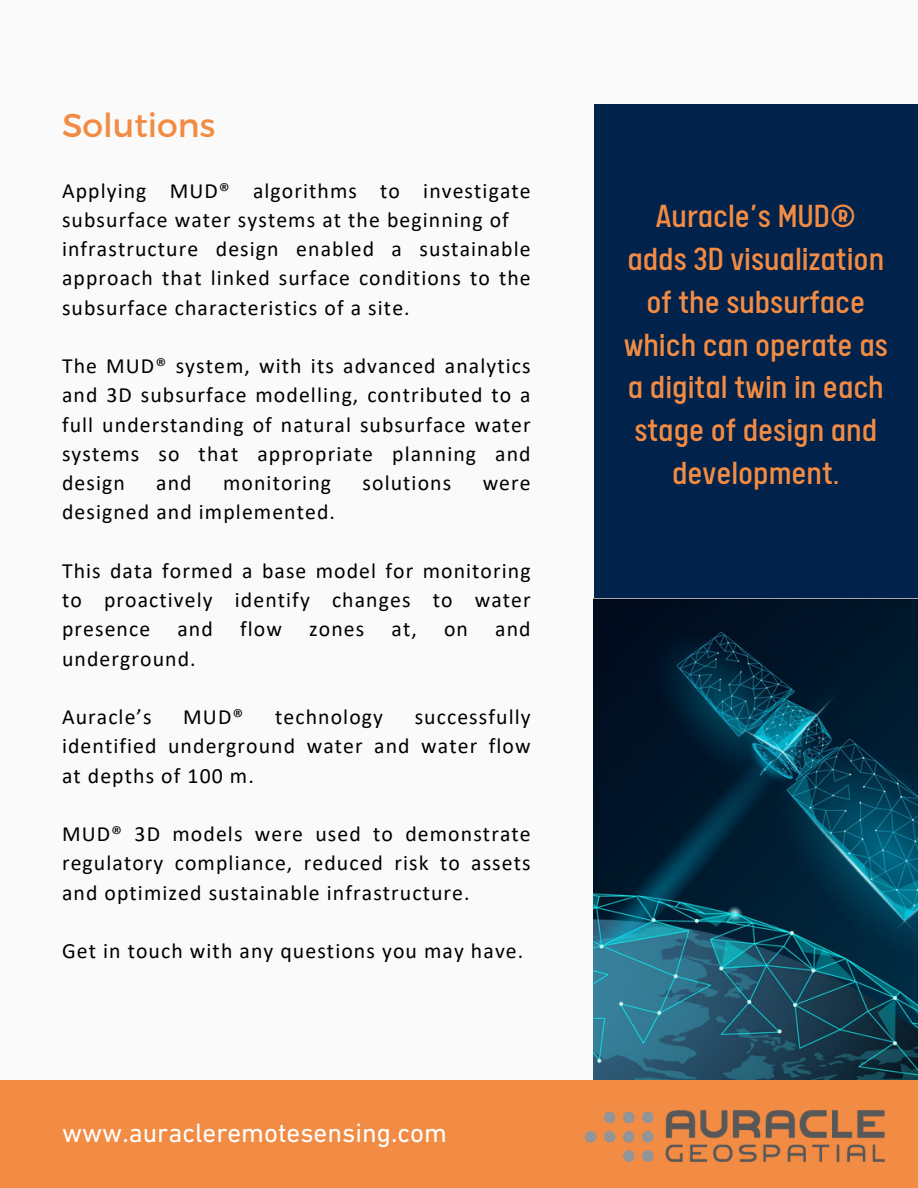
<style>
.page{position:relative;width:918px;height:1188px;background:#fafafa}
.page>*{position:absolute;margin:0;border:0;box-sizing:border-box;transform-origin:0 0}
.t1{font:36px/42.8px "Calps Sans";color:#f28b43;text-align:center}
.t2{font:33px "Montserrat";color:#f28b43}
.t3{font:27px "DIN Next LT Pro";color:#fff}
.t4{font:21.75px/29.2px "Calibri";letter-spacing:.05em;color:#000;text-align:justify}
</style>
<div class="page">
<div style="left:594px;top:104px;width:324px;height:494px;background:#00224b"></div>
<div style="left:0;top:1080px;width:918px;height:108px;background:#f28b43"></div>
<img style="left:584px;top:1110px;width:302px;height:52px">
<img style="left:594px;top:598px;width:324px;height:482px">
<p class="t2" style="left:62px;top:104px;width:155px">Solutions</p>
<p class="t4" style="left:62px;top:178px;width:470px">Applying MUD® algorithms to investigate subsurface water systems at the beginning of</p>
<p class="t4" style="left:62px;top:236px;width:470px">infrastructure design enabled a sustainable approach that linked surface conditions to the subsurface characteristics of a site.</p>
<p class="t4" style="left:62px;top:353px;width:470px">The MUD® system, with its advanced analytics and 3D subsurface modelling, contributed to a full understanding of natural subsurface water systems so that appropriate planning and design</p>
<p class="t4" style="left:156px;top:470px;width:37px">and</p>
<p class="t4" style="left:223px;top:470px;width:110px">monitoring</p>
<p class="t4" style="left:363px;top:470px;width:90px">solutions</p>
<p class="t4" style="left:483px;top:470px;width:50px">were</p>
<p class="t4" style="left:62px;top:499px;width:275px">designed and implemented.</p>
<p class="t4" style="left:62px;top:558px;width:470px">This data formed a base model for monitoring to proactively identify changes to water presence</p>
<p class="t4" style="left:177px;top:616px;width:37px">and</p>
<p class="t4" style="left:240px;top:616px;width:43px">flow</p>
<p class="t4" style="left:309px;top:616px;width:57px">zones</p>
<p class="t4" style="left:392px;top:616px;width:27px">at,</p>
<p class="t4" style="left:444px;top:616px;width:25px">on</p>
<p class="t4" style="left:495px;top:616px;width:37px">and</p>
<p class="t4" style="left:62px;top:646px;width:135px">underground.</p>
<p class="t4" style="left:62px;top:704px;width:91px">Auracle’s</p>
<p class="t4" style="left:183px;top:704px;width:62px">MUD®</p>
<p class="t4" style="left:275px;top:704px;width:109px">technology</p>
<p class="t4" style="left:62px;top:704px;width:470px;text-indent:353px">successfully identified underground water and water flow at depths of 100 m.</p>
<h1 class="t4" style="left:62px;top:821px;width:470px">MUD® 3D models were used to demonstrate regulatory compliance, reduced risk to assets and optimized sustainable infrastructure.</h1>
<p class="t4" style="left:62px;top:938px;width:463px">Get in touch with any questions you may have.</p>
<h2 class="t3" style="left:62px;top:1122px;width:386px">www.auracleremotesensing.com</h2>
<p class="t1" style="left:624px;top:200px;width:266px">Auracle’s MUD® adds 3D visualization of the subsurface which can operate as a digital twin in each stage of design and development.</p>
</div>
